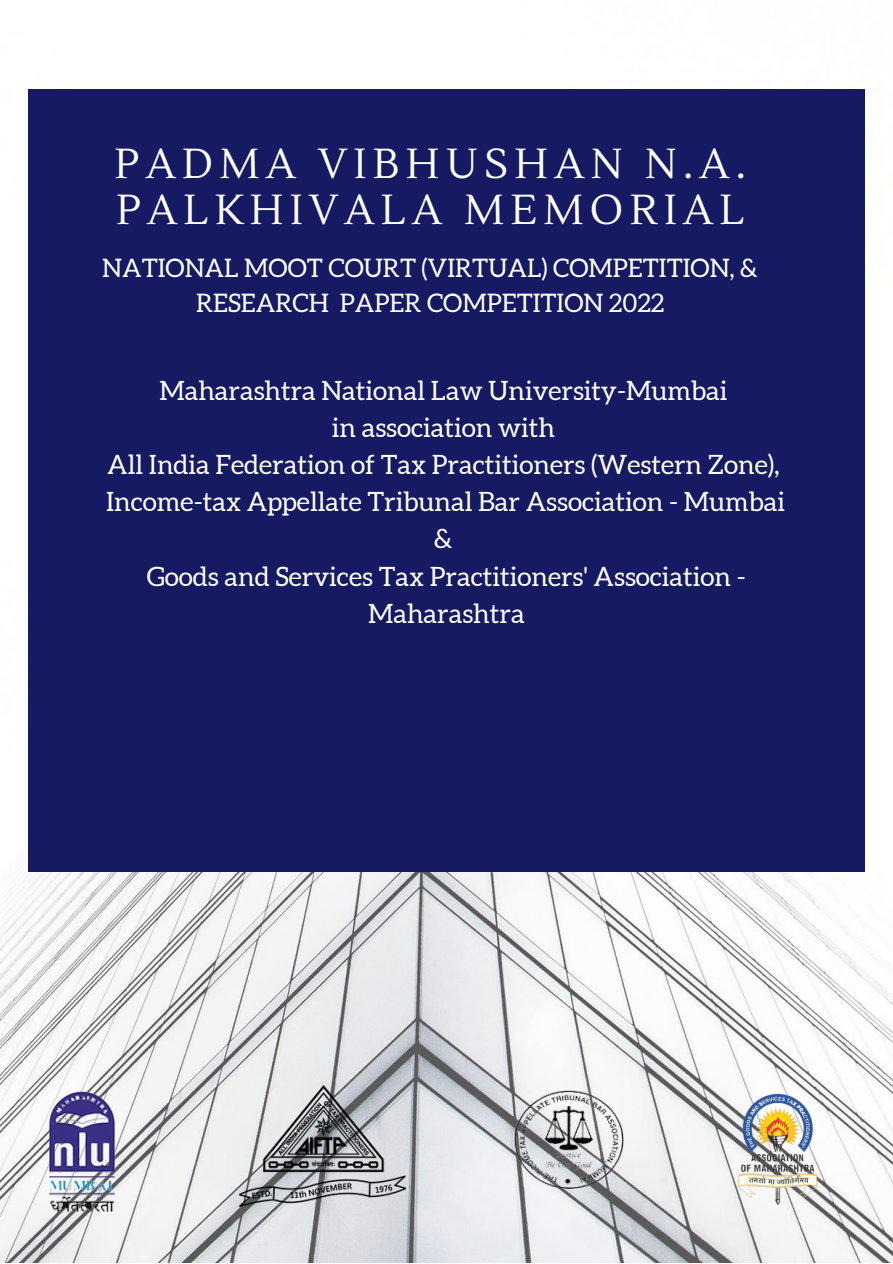
<style>
.page{position:relative;width:893px;height:1264px;background:#fff}
.page>*{position:absolute;margin:0;border:0;box-sizing:border-box;transform-origin:0 0}
.t1{font:41.85px/46.3px "Lustria";letter-spacing:.15em;color:#fff}
.t2{font:26.55px/37px "Aleo";color:#fff;text-align:center}
.t3{font:25.5px/34.8px "Aleo";color:#fff;text-align:center}
</style>
<div class="page">
<img style="left:0;top:89px;width:892px;height:1173px">
<div style="left:28px;top:89px;width:836px;height:783px;background:#151a62"></div>
<img style="left:34px;top:1085px;width:97px;height:141px">
<img style="left:713px;top:1090px;width:131px;height:131px">
<img style="left:514px;top:1090px;width:109px;height:98px">
<img style="left:240px;top:1085px;width:165px;height:121px">
<h1 class="t1" style="left:114px;top:141px;width:632px">PADMA VIBHUSHAN N.A.<br>PALKHIVALA MEMORIAL</h1>
<p class="t3" style="left:102px;top:251px;width:657px">NATIONAL MOOT COURT (VIRTUAL) COMPETITION, &amp;<br>RESEARCH PAPER COMPETITION 2022</p>
<p class="t2" style="left:106px;top:373px;width:680px">Maharashtra National Law University-Mumbai<br>in association with<br>All India Federation of Tax Practitioners (Western Zone), Income-tax Appellate Tribunal Bar Association - Mumbai &amp;<br>Goods and Services Tax Practitioners' Association - Maharashtra</p>
</div>
